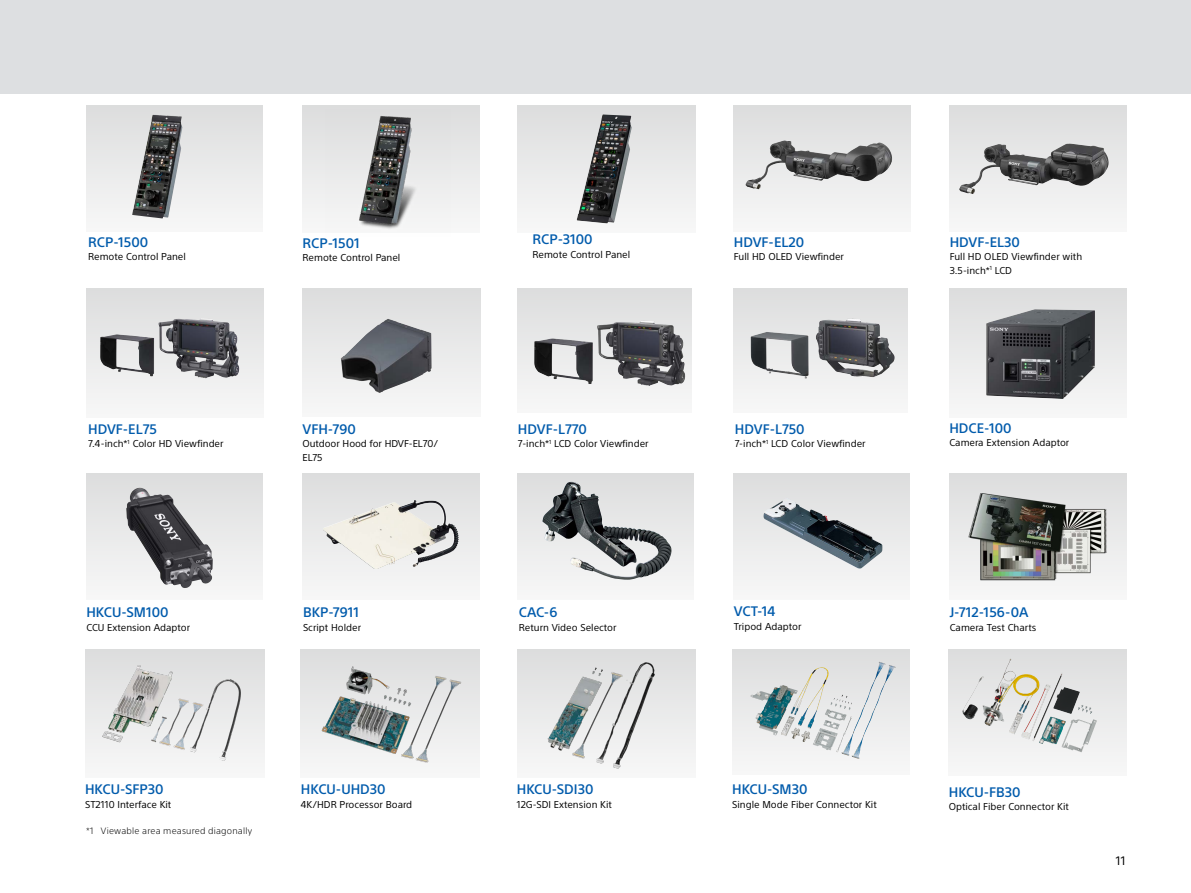
<style>
.page{position:relative;width:1191px;height:893px;background:#fff}
.page>*{position:absolute;margin:0;border:0;box-sizing:border-box;transform-origin:0 0}
.t1{font:500 13.5px "SST";color:#005bac}
.t2{font:12px "SST";color:#000}
.t3{font:9.75px/13.5px "SST";color:#000}
.t4{font:300 9px "SST";letter-spacing:.02em;color:#000}
</style>
<div class="page">
<div style="left:0;top:0;width:1191px;height:94px;background:#dddfe1"></div>
<svg style="left:732px;top:649px;width:177px;height:112px"></svg>
<svg style="left:948px;top:649px;width:178px;height:113px"></svg>
<div style="left:301px;top:649px;width:178px;height:128px;background:linear-gradient(to bottom,#dcdddd,#f7f7f7)"></div>
<div style="left:517px;top:649px;width:179px;height:128px;background:linear-gradient(to bottom,#dcdddd,#f7f7f7)"></div>
<img style="left:841px;top:662px;width:38px;height:93px">
<img style="left:982px;top:659px;width:45px;height:68px">
<img style="left:538px;top:660px;width:144px;height:110px">
<img style="left:313px;top:662px;width:155px;height:113px">
<div style="left:86px;top:650px;width:178px;height:127px;background:linear-gradient(to bottom,#ddddde,#f7f7f7)"></div>
<img style="left:99px;top:650px;width:144px;height:127px">
<div style="left:734px;top:473px;width:175px;height:126px;background:linear-gradient(to right,#ebebeb,#eaebeb)"></div>
<div style="left:302px;top:473px;width:177px;height:126px;background:linear-gradient(to right,#ebecec,#e8e8e8)"></div>
<div style="left:518px;top:473px;width:175px;height:126px;background:linear-gradient(to bottom,#ddddde,#f7f7f7)"></div>
<div style="left:86px;top:473px;width:177px;height:126px;background:linear-gradient(to right,#e9e9e9,#e9eaea)"></div>
<div style="left:949px;top:473px;width:177px;height:126px;background:linear-gradient(to bottom,#ddddde,#f7f7f7)"></div>
<img style="left:323px;top:500px;width:130px;height:69px">
<img style="left:542px;top:483px;width:129px;height:97px">
<img style="left:763px;top:498px;width:119px;height:71px">
<div style="left:734px;top:106px;width:177px;height:126px;background:linear-gradient(to right,#ebebeb,#ebebeb)"></div>
<svg style="left:949px;top:106px;width:177px;height:112px"></svg>
<img style="left:959px;top:144px;width:106px;height:50px">
<svg style="left:86px;top:288px;width:177px;height:116px"></svg>
<div style="left:86px;top:106px;width:177px;height:126px;background:linear-gradient(to right,#ebecec,#eaebeb)"></div>
<div style="left:302px;top:106px;width:177px;height:126px;background:linear-gradient(to bottom,#ddddde,#f7f7f7)"></div>
<div style="left:518px;top:106px;width:177px;height:126px;background:linear-gradient(to right,#ebebeb,#ebebeb)"></div>
<div style="left:302px;top:288px;width:179px;height:129px;background:linear-gradient(to right,#e9e9ea,#e9eaea)"></div>
<svg style="left:734px;top:288px;width:173px;height:111px"></svg>
<img style="left:341px;top:319px;width:90px;height:74px">
<svg style="left:518px;top:288px;width:174px;height:111px"></svg>
<img style="left:158px;top:319px;width:47px;height:59px">
<img style="left:597px;top:321px;width:61px;height:65px">
<div style="left:949px;top:288px;width:177px;height:130px;background:linear-gradient(to right,#eaeaea,#eaeaea)"></div>
<img style="left:816px;top:318px;width:78px;height:59px">
<img style="left:326px;top:109px;width:125px;height:123px">
<img style="left:745px;top:140px;width:147px;height:49px">
<img style="left:126px;top:488px;width:87px;height:100px">
<img style="left:576px;top:114px;width:56px;height:109px">
<img style="left:986px;top:309px;width:109px;height:90px">
<img style="left:963px;top:473px;width:148px;height:126px">
<img style="left:132px;top:115px;width:50px;height:103px">
<h1 class="t1" style="left:88px;top:234px;width:62px">RCP-1500</h1>
<p class="t3" style="left:88px;top:250px;width:99px">Remote Control Panel</p>
<h1 class="t1" style="left:302px;top:235px;width:59px">RCP-1501</h1>
<p class="t3" style="left:302px;top:251px;width:99px">Remote Control Panel</p>
<h1 class="t1" style="left:532px;top:231px;width:62px">RCP-3100</h1>
<p class="t3" style="left:532px;top:247px;width:99px">Remote Control Panel</p>
<h1 class="t1" style="left:734px;top:234px;width:72px">HDVF-EL20</h1>
<p class="t3" style="left:734px;top:250px;width:112px">Full HD OLED Viewfinder</p>
<h1 class="t1" style="left:949px;top:234px;width:72px">HDVF-EL30</h1>
<p class="t3" style="left:949px;top:250px;width:134px">Full HD OLED Viewfinder with<br>3.5-inch*<sup>1</sup> LCD</p>
<h1 class="t1" style="left:88px;top:421px;width:70px">HDVF-EL75</h1>
<p class="t3" style="left:88px;top:437px;width:137px">7.4-inch*<sup>1</sup> Color HD Viewfinder</p>
<h1 class="t1" style="left:302px;top:421px;width:55px">VFH-790</h1>
<p class="t3" style="left:302px;top:437px;width:137px">Outdoor Hood for HDVF-EL70/<br>EL75</p>
<h1 class="t1" style="left:518px;top:421px;width:71px">HDVF-L770</h1>
<p class="t3" style="left:518px;top:437px;width:132px">7-inch*<sup>1</sup> LCD Color Viewfinder</p>
<h1 class="t1" style="left:735px;top:421px;width:71px">HDVF-L750</h1>
<p class="t3" style="left:735px;top:437px;width:132px">7-inch*<sup>1</sup> LCD Color Viewfinder</p>
<h1 class="t1" style="left:949px;top:420px;width:64px">HDCE-100</h1>
<p class="t3" style="left:949px;top:436px;width:121px">Camera Extension Adaptor</p>
<h1 class="t1" style="left:86px;top:605px;width:84px">HKCU-SM100</h1>
<p class="t3" style="left:86px;top:621px;width:105px">CCU Extension Adaptor</p>
<h1 class="t1" style="left:303px;top:605px;width:58px">BKP-7911</h1>
<p class="t3" style="left:303px;top:621px;width:60px">Script Holder</p>
<h1 class="t1" style="left:519px;top:605px;width:40px">CAC-6</h1>
<p class="t3" style="left:519px;top:621px;width:99px">Return Video Selector</p>
<h1 class="t1" style="left:734px;top:604px;width:43px">VCT-14</h1>
<p class="t3" style="left:734px;top:619px;width:69px">Tripod Adaptor</p>
<h1 class="t1" style="left:949px;top:605px;width:80px">J-712-156-0A</h1>
<p class="t3" style="left:949px;top:621px;width:88px">Camera Test Charts</p>
<h1 class="t1" style="left:85px;top:782px;width:80px">HKCU-SFP30</h1>
<p class="t3" style="left:85px;top:797px;width:88px">ST2110 Interface Kit</p>
<h1 class="t1" style="left:301px;top:782px;width:86px">HKCU-UHD30</h1>
<p class="t3" style="left:301px;top:797px;width:113px">4K/HDR Processor Board</p>
<h1 class="t1" style="left:517px;top:782px;width:78px">HKCU-SDI30</h1>
<p class="t3" style="left:517px;top:797px;width:97px">12G-SDI Extension Kit</p>
<h1 class="t1" style="left:732px;top:782px;width:77px">HKCU-SM30</h1>
<p class="t3" style="left:732px;top:797px;width:146px">Single Mode Fiber Connector Kit</p>
<h1 class="t1" style="left:948px;top:784px;width:73px">HKCU-FB30</h1>
<p class="t3" style="left:948px;top:800px;width:122px">Optical Fiber Connector Kit</p>
<p class="t4" style="left:86px;top:825px;width:168px">*1 Viewable area measured diagonally</p>
<p class="t2" style="left:1116px;top:854px;width:11px">11</p>
</div>
